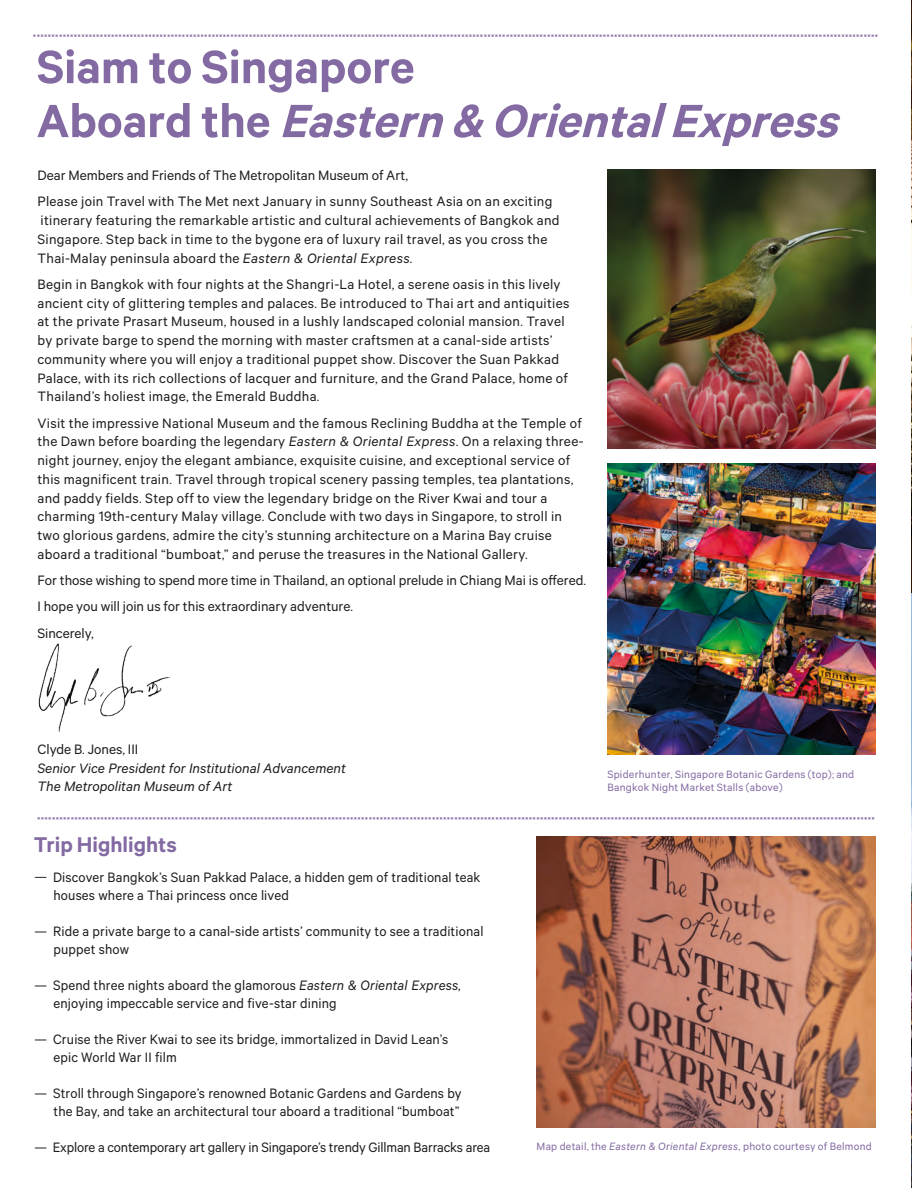
<style>
.page{position:relative;width:912px;height:1188px;background:#fff}
.page>*{position:absolute;margin:0;border:0;box-sizing:border-box;transform-origin:0 0}
.Exterior_Header{font:italic 600 52.5px "The Met Sans";color:#836aa2}
.Exterior_Header-2{font:600 52.5px "The Met Sans";color:#836aa2}
.Exterior_Header-3{font:600 24px "The Met Sans";color:#836aa2}
.Body{font:15.3px/18.8px "The Met Sans";letter-spacing:.02em;color:#1d1d1b}
.Body-2{font:15.3px "The Met Sans";color:#1d1d1b}
.t1{font:italic 15.3px "The Met Sans";color:#1d1d1b}
.Body-3{font:15.3px "The Met Sans";letter-spacing:-.01em;color:#1d1d1b}
.Captions{font:12px/13.5px "The Met Sans";letter-spacing:.02em;color:#836aa2}
.s1{font-style:normal}
.s2{font-style:italic}
</style>
<div class="page">
<img style="left:607px;top:169px;width:268px;height:280px">
<img style="left:536px;top:836px;width:339px;height:291px">
<img style="left:607px;top:463px;width:268px;height:291px">
<img style="left:911px;top:0;width:1px;height:1188px">
<img style="left:38px;top:643px;width:132px;height:88px">
<p class="Exterior_Header-2" style="left:37px;top:36px;width:379px">Siam to Singapore</p>
<p class="Exterior_Header" style="left:37px;top:90px;width:818px"><span class="s1">A b o a r d t h e</span> Eastern&amp; OrientalExpress</p>
<p class="Body-2" style="left:37px;top:166px;width:372px">Dear Members and Friends of The Metropolitan Museum of Art,</p>
<p class="Body" style="left:37px;top:192px;width:523px">Please join Travel with The Met next January in sunny Southeast Asia on an exciting itinerary featuring the remarkable artistic and cultural achievements of Bangkok and Singapore. Step back in time to the bygone era of luxury rail travel, as you cross the Thai-Malay peninsula aboard the <span class="s2">Eastern &amp; Oriental Express.</span></p>
<p class="Body" style="left:37px;top:274px;width:533px">Begin in Bangkok with four nights at the Shangri-La Hotel, a serene oasis in this lively ancient city of glittering temples and palaces. Be introduced to Thai art and antiquities at the private Prasart Museum, housed in a lushly landscaped colonial mansion. Travel by private barge to spend the morning with master craftsmen at a canal-side artists’ community where you will enjoy a traditional puppet show. Discover the Suan Pakkad Palace, with its rich collections of lacquer and furniture, and the Grand Palace, home of Thailand’s holiest image, the Emerald Buddha.</p>
<p class="Body" style="left:37px;top:413px;width:547px">Visit the impressive National Museum and the famous Reclining Buddha at the Temple of the Dawn before boarding the legendary <span class="s2">Eastern &amp; Oriental Express</span>. On a relaxing three&shy;night journey, enjoy the elegant ambiance, exquisite cuisine, and exceptional service of this magnificent train. Travel through tropical scenery passing temples, tea plantations, and paddy fields. Step off to view the legendary bridge on the River Kwai and tour a charming 19th-century Malay village. Conclude with two days in Singapore, to stroll in two glorious gardens, admire the city’s stunning architecture on a Marina Bay cruise aboard a traditional “bumboat,” and peruse the treasures in the National Gallery.</p>
<p class="Body-2" style="left:37px;top:572px;width:550px">For those wishing to spend more time in Thailand, an optional prelude in Chiang Mai is offered.</p>
<p class="Body-2" style="left:37px;top:598px;width:317px">I hope you will join us for this extraordinary adventure.</p>
<p class="Body-2" style="left:37px;top:624px;width:58px">Sincerely,</p>
<p class="Body-2" style="left:37px;top:740px;width:102px">Clyde B. Jones, III</p>
<p class="t1" style="left:37px;top:759px;width:310px">Senior Vice President for Institutional Advancement</p>
<p class="t1" style="left:37px;top:778px;width:196px">The Metropolitan Museum of Art</p>
<p class="Exterior_Header-3" style="left:34px;top:830px;width:145px">Trip Highlights</p>
<p class="Captions" style="left:607px;top:767px;width:248px">Spiderhunter, Singapore Botanic Gardens (top); and<br>Bangkok Night Market Stalls (above)</p>
<p class="Body" style="left:34px;top:868px;width:447px">— Discover Bangkok’s Suan Pakkad Palace, a hidden gem of traditional teak</p>
<p class="Body" style="left:53px;top:886px;width:237px">houses where a Thai princess once lived</p>
<p class="Body" style="left:34px;top:922px;width:450px">— Ride a private barge to a canal-side artists’ community to see a traditional</p>
<p class="Body" style="left:53px;top:940px;width:77px">puppet show</p>
<p class="Body" style="left:34px;top:976px;width:428px">— Spend three nights aboard the glamorous <span class="s2">Eastern &amp; Oriental Express,</span></p>
<p class="Body" style="left:53px;top:994px;width:284px">enjoying impeccable service and five-star dining</p>
<p class="Body" style="left:34px;top:1030px;width:415px">— Cruise the River Kwai to see its bridge, immortalized in David Lean’s</p>
<p class="Body" style="left:53px;top:1048px;width:125px">epic World War II film</p>
<p class="Body" style="left:34px;top:1084px;width:429px">— Stroll through Singapore’s renowned Botanic Gardens and Gardens by</p>
<p class="Body" style="left:53px;top:1102px;width:407px">the Bay, and take an architectural tour aboard a traditional “bumboat”</p>
<p class="Body-3" style="left:34px;top:1138px;width:457px">— Explore a contemporary art gallery in Singapore’s trendy Gillman Barracks area</p>
<p class="Captions" style="left:536px;top:1139px;width:337px">Map detail, the <span class="s2">Eastern &amp; Oriental Express</span>, photo courtesy of Belmond</p>
</div>
